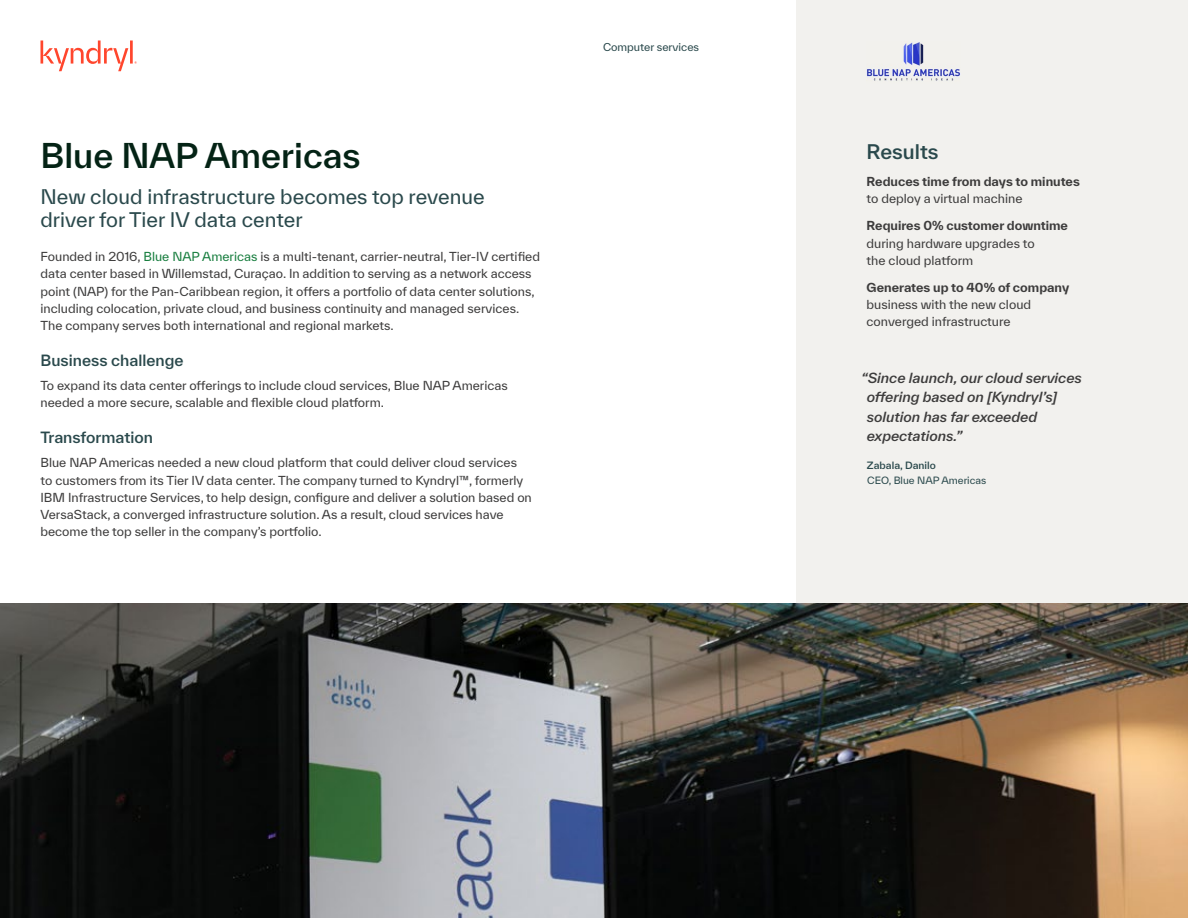
<style>
.page{position:relative;width:1188px;height:918px;background:#fff}
.page>*{position:absolute;margin:0;border:0;box-sizing:border-box;transform-origin:0 0}
.t1{font:500 33px "TWK Everett";color:#042315}
.t2{font:19.5px/22.5px "TWK Everett";color:#2a494c}
.t3{font:500 19.5px "TWK Everett";color:#2a494c}
.t4{font:500 15px "TWK Everett";color:#2a494c}
.t5{font:italic 500 13.5px/19.5px "TWK Everett";color:#3d3c3c}
.t6{font:12px/17.2px "TWK Everett";color:#3d3c3c}
.t7{font:700 12px "TWK Everett";color:#3d3c3c}
.t8{font:10.5px "TWK Everett";color:#2a494c}
.t9{font:9.75px "TWK Everett";color:#2a494c}
.t10{font:500 9.75px "TWK Everett";color:#2a494c}
.s1{color:#187e3f}
</style>
<div class="page">
<div style="left:796px;top:0;width:392px;height:918px;background:#f2f1ee"></div>
<img style="left:0;top:604px;width:1188px;height:314px">
<img style="left:867px;top:42px;width:93px;height:39px">
<svg style="left:41px;top:40px;width:96px;height:31px"></svg>
<h1 class="t1" style="left:40px;top:133px;width:322px">Blue NAP Americas</h1>
<h2 class="t2" style="left:40px;top:186px;width:446px">New cloud infrastructure becomes top revenue driver for Tier IV data center</h2>
<p class="t6" style="left:40px;top:248px;width:501px">Founded in 2016, <span class="s1">Blue NAP Americas</span> is a multi-tenant, carrier-neutral, Tier-IV certified data center based in Willemstad, Curaçao. In addition to serving as a network access point (NAP) for the Pan-Caribbean region, it offers a portfolio of data center solutions, including colocation, private cloud, and business continuity and managed services.<br>The company serves both international and regional markets.</p>
<p class="t4" style="left:40px;top:350px;width:145px">Business challenge</p>
<p class="t6" style="left:40px;top:377px;width:469px">To expand its data center offerings to include cloud services, Blue NAP Americas needed a more secure, scalable and flexible cloud platform.</p>
<p class="t4" style="left:40px;top:427px;width:114px">Transformation</p>
<p class="t6" style="left:40px;top:454px;width:493px">Blue NAP Americas needed a new cloud platform that could deliver cloud services to customers from its Tier IV data center. The company turned to Kyndryl™, formerly IBM Infrastructure Services, to help design, configure and deliver a solution based on VersaStack, a converged infrastructure solution. As a result, cloud services have become the top seller in the company’s portfolio.</p>
<p class="t8" style="left:603px;top:40px;width:98px">Computer services</p>
<h2 class="t3" style="left:867px;top:138px;width:73px">Results</h2>
<p class="t7" style="left:867px;top:173px;width:215px">Reduces time from days to minutes</p>
<p class="t6" style="left:867px;top:190px;width:157px">to deploy a virtual machine</p>
<p class="t7" style="left:867px;top:217px;width:203px">Requires 0% customer downtime</p>
<p class="t6" style="left:867px;top:234px;width:170px">during hardware upgrades to the cloud platform</p>
<p class="t7" style="left:867px;top:279px;width:204px">Generates up to 40% of company</p>
<p class="t6" style="left:867px;top:296px;width:166px">business with the new cloud converged infrastructure</p>
<p class="t5" style="left:867px;top:368px;width:217px;text-indent:-5px">“Since launch, our cloud services offering based on [Kyndryl’s] solution has far exceeded expectations.”</p>
<p class="t10" style="left:867px;top:458px;width:70px">Zabala, Danilo</p>
<p class="t9" style="left:867px;top:473px;width:121px">CEO, Blue NAP Americas</p>
</div>
